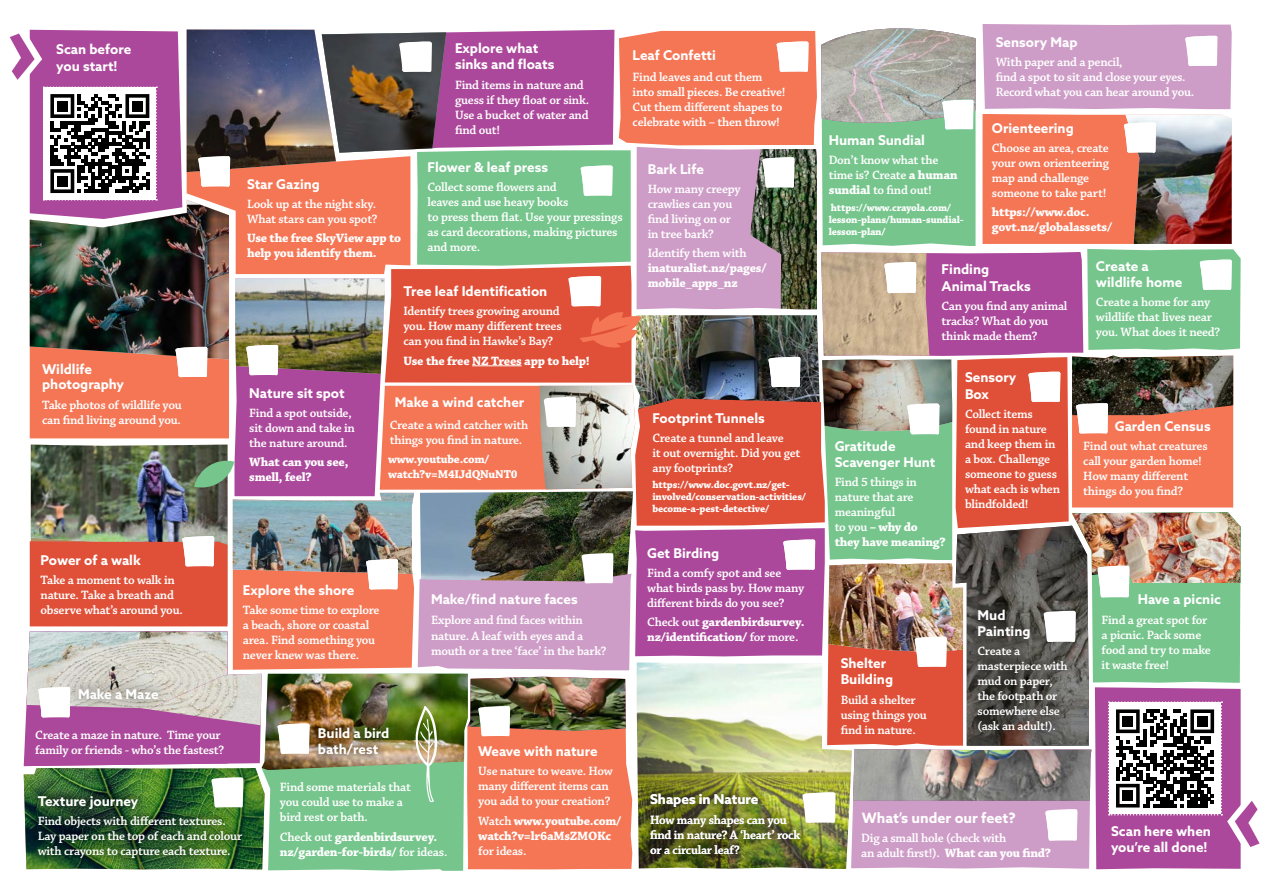
<style>
.page{position:relative;width:1263px;height:893px;background:#fff}
.page>*{position:absolute;margin:0;border:0;box-sizing:border-box;transform-origin:0 0}
.t1{font:700 14.4px "Azo Sans";color:#fff}
.t2{font:700 13.5px/16.5px "Azo Sans";color:#fff}
.t3{font:600 12.75px/15px "Chaparral Pro";letter-spacing:-.02em;color:#fff}
.t4{font:700 12.75px/15px "Chaparral Pro";letter-spacing:-.02em;color:#fff}
.t5{font:700 12px/15px "Chaparral Pro";letter-spacing:-.02em;color:#fff}
.t6{font:700 10.5px/12px "Chaparral Pro";letter-spacing:-.02em;color:#fff}
.s1{font-family:"Chaparral Pro Bold Capt";font-weight:400}
.s2{font-weight:700}
.s3{font-weight:600}
</style>
<div class="page">
<img style="left:10px;top:24px;width:1249px;height:847px">
<p class="t2" style="left:996px;top:34px;width:83px">Sensory Map</p>
<p class="t3" style="left:996px;top:55px;width:200px">With paper and a pencil,<br>find a spot to sit and close your eyes.<br>Record what you can hear around you.</p>
<p class="t2" style="left:56px;top:41px;width:77px">Scan before you start!</p>
<p class="t2" style="left:455px;top:40px;width:101px">Explore what sinks and floats</p>
<p class="t3" style="left:455px;top:77px;width:136px">Find items in nature and guess if they float or sink.<br>Use a bucket of water and find out!</p>
<p class="t2" style="left:633px;top:46px;width:85px">Leaf Confetti</p>
<p class="t3" style="left:633px;top:70px;width:154px">Find leaves and cut them into small pieces. Be creative!<br>Cut them different shapes to celebrate with – then throw!</p>
<p class="t2" style="left:992px;top:120px;width:83px">Orienteering</p>
<p class="t3" style="left:992px;top:141px;width:119px">Choose an area, create your own orienteering map and challenge someone to take part!</p>
<p class="t4" style="left:992px;top:205px;width:122px">https://www.doc. govt.nz/globalassets/</p>
<p class="t2" style="left:829px;top:132px;width:98px">Human Sundial</p>
<p class="t3" style="left:829px;top:153px;width:130px">Don’t know what the time is? Create <span class="s1">a human sundial</span> to find out!</p>
<p class="t6" style="left:829px;top:202px;width:137px">https://www.crayola.com/ lesson-plans/human-sundial&shy;lesson-plan/</p>
<p class="t2" style="left:427px;top:159px;width:122px">Flower &amp; leaf press</p>
<p class="t3" style="left:427px;top:180px;width:197px">Collect some flowers and<br>leaves and use heavy books<br>to press them flat. Use your pressings as card decorations, making pictures and more.</p>
<p class="t2" style="left:648px;top:161px;width:58px">Bark Life</p>
<p class="t3" style="left:648px;top:182px;width:94px">How many creepy crawlies can you find living on or in tree bark?</p>
<p class="t3" style="left:648px;top:246px;width:100px">Identify them with</p>
<p class="t4" style="left:648px;top:261px;width:120px">inaturalist.nz/pages/ mobile_apps_nz</p>
<p class="t2" style="left:247px;top:175px;width:74px">Star Gazing</p>
<p class="t3" style="left:247px;top:197px;width:132px">Look up at the night sky.<br>What stars can you spot?</p>
<p class="t4" style="left:247px;top:231px;width:156px">Use the free SkyView app to help you identify them.</p>
<p class="t2" style="left:1096px;top:257px;width:88px">Create a wildlife home</p>
<p class="t3" style="left:1096px;top:295px;width:126px">Create a home for any wildlife that lives near you. What does it need?</p>
<p class="t2" style="left:941px;top:261px;width:91px">Finding<br>Animal Tracks</p>
<p class="t3" style="left:941px;top:299px;width:127px">Can you find any animal tracks? What do you think made them?</p>
<p class="t2" style="left:403px;top:283px;width:145px">Tree leaf Identification</p>
<p class="t3" style="left:403px;top:304px;width:160px">Identify trees growing around you. How many different trees can you find in Hawke’s Bay?</p>
<p class="t4" style="left:403px;top:353px;width:188px">Use the free NZ Trees app to help!</p>
<p class="t2" style="left:42px;top:362px;width:84px;line-height:15px">Wildlife photography</p>
<p class="t3" style="left:42px;top:397px;width:141px">Take photos of wildlife you can find living around you.</p>
<p class="t2" style="left:965px;top:369px;width:53px">Sensory<br>Box</p>
<p class="t3" style="left:965px;top:407px;width:97px">Collect items found in nature and keep them in a box. Challenge someone to guess what each is when blindfolded!</p>
<p class="t2" style="left:249px;top:384px;width:97px">Nature sit spot</p>
<p class="t3" style="left:249px;top:406px;width:107px">Find a spot outside, sit down and take in the nature around.</p>
<p class="t4" style="left:249px;top:455px;width:101px">What can you see, smell, feel?</p>
<p class="t2" style="left:395px;top:394px;width:131px">Make a wind catcher</p>
<p class="t2" style="left:652px;top:409px;width:114px">Footprint Tunnels</p>
<p class="t3" style="left:652px;top:431px;width:150px">Create a tunnel and leave<br>it out overnight. Did you get any footprints?</p>
<p class="t6" style="left:652px;top:479px;width:155px">https://www.doc.govt.nz/get&shy;involved/conservation-activities/ become-a-pest-detective/</p>
<p class="t3" style="left:390px;top:418px;width:140px">Create a wind catcher with things you find in nature.</p>
<p class="t5" style="left:388px;top:452px;width:131px">www.youtube.com/ watch?v=M4IJdQNuNT0</p>
<p class="t2" style="left:1115px;top:418px;width:97px">Garden Census</p>
<p class="t3" style="left:1083px;top:439px;width:126px">Find out what creatures call your garden home!<br>How many different things do you find?</p>
<p class="t2" style="left:835px;top:437px;width:102px">Gratitude<br>Scavenger Hunt</p>
<p class="t3" style="left:835px;top:475px;width:113px">Find 5 things in nature that are meaningful<br>to you <span class="s2">– why do they have meaning?</span></p>
<p class="t2" style="left:647px;top:545px;width:73px">Get Birding</p>
<p class="t3" style="left:647px;top:566px;width:159px">Find a comfy spot and see what birds pass by. How many different birds do you see?</p>
<p class="t4" style="left:647px;top:615px;width:159px"><span class="s3">Check out</span> gardenbirdsurvey. nz/identification/ <span class="s3">for more.</span></p>
<p class="t2" style="left:41px;top:551px;width:102px">Power of a walk</p>
<p class="t3" style="left:41px;top:573px;width:144px">Take a moment to walk in nature. Take a breath and observe what’s around you.</p>
<p class="t2" style="left:243px;top:582px;width:113px">Explore the shore</p>
<p class="t3" style="left:243px;top:603px;width:138px">Take some time to explore a beach, shore or coastal area. Find something you never knew was there.</p>
<p class="t2" style="left:431px;top:590px;width:148px">Make/find nature faces</p>
<p class="t3" style="left:431px;top:612px;width:177px;line-height:15.8px">Explore and find faces within nature. A leaf with eyes and a mouth or a tree ‘face’ in the bark?</p>
<p class="t2" style="left:1138px;top:590px;width:85px">Have a picnic</p>
<p class="t2" style="left:977px;top:606px;width:54px">Mud<br>Painting</p>
<p class="t3" style="left:977px;top:644px;width:92px">Create a masterpiece with mud on paper, the footpath or somewhere else (ask an adult!).</p>
<p class="t3" style="left:1101px;top:613px;width:111px">Find a great spot for a picnic. Pack some food and try to make it waste free!</p>
<p class="t2" style="left:841px;top:655px;width:54px">Shelter<br>Building</p>
<p class="t3" style="left:841px;top:692px;width:88px">Build a shelter using things you find in nature.</p>
<p class="t2" style="left:78px;top:686px;width:82px">Make a Maze</p>
<p class="t2" style="left:318px;top:724px;width:73px">Build a bird bath/rest</p>
<p class="t3" style="left:35px;top:728px;width:190px">Create a maze in nature. Time your family or friends - who’s the fastest?</p>
<p class="t2" style="left:478px;top:743px;width:121px">Weave with nature</p>
<p class="t3" style="left:478px;top:764px;width:136px">Use nature to weave. How many different items can you add to your creation?</p>
<p class="t4" style="left:478px;top:813px;width:145px"><span class="s3">Watch</span> www.youtube.com/ watch?v=lr6aMsZMOKc</p>
<p class="t3" style="left:478px;top:843px;width:50px">for ideas.</p>
<p class="t3" style="left:280px;top:780px;width:132px">Find some materials that you could use to make a bird rest or bath.</p>
<p class="t4" style="left:280px;top:829px;width:169px"><span class="s3">Check out</span> gardenbirdsurvey. nz/garden-for-birds/ <span class="s3">for ideas.</span></p>
<p class="t3" style="left:861px;top:831px;width:191px">Dig a small hole (check with<br>an adult first!). <span class="s2">What can you find?</span></p>
<p class="t2" style="left:650px;top:791px;width:110px">Shapes in Nature</p>
<p class="t3" style="left:650px;top:812px;width:151px">How many shapes can you find in nature? A ‘heart’ rock or a circular leaf?</p>
<p class="t2" style="left:38px;top:792px;width:102px">Texture journey</p>
<p class="t3" style="left:38px;top:814px;width:206px">Find objects with different textures.<br>Lay paper on the top of each and colour with crayons to capture each texture.</p>
<p class="t1" style="left:862px;top:808px;width:155px">What’s under our feet?</p>
<p class="t2" style="left:1111px;top:822px;width:101px">Scan here when you’re all done!</p>
</div>
